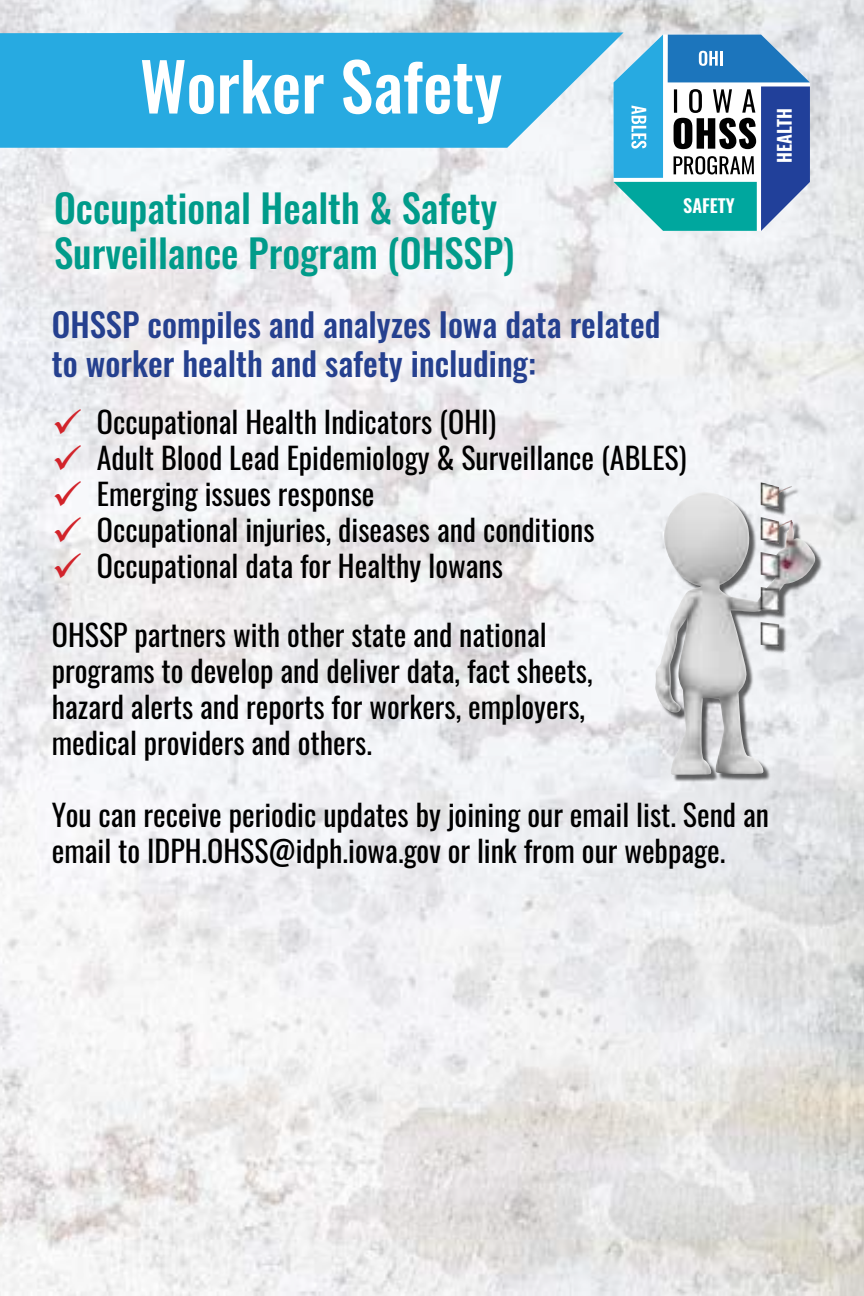
<style>
.page{position:relative;width:864px;height:1296px;background:#fff}
.page>*{position:absolute;margin:0;border:0;box-sizing:border-box;transform-origin:0 0}
.t1{font:500 66px "Oswald";color:#fff}
.t2{font:500 39px/45px "Oswald";color:#009b8a}
.t3{font:500 33px/39px "Oswald";color:#25408f}
.t4{font:30px/36px "Oswald";color:#000}
.t5{font:600 18.3px "Oswald";color:#fff}
.s1{color:#d2232a}
</style>
<div class="page">
<img style="left:0;top:0;width:864px;height:1296px">
<svg style="left:0;top:33px;width:624px;height:115px;background:#37afe2"></svg>
<div style="left:657px;top:485px;width:166px;height:297px;background:#000;opacity:.6"></div>
<img style="left:655px;top:482px;width:137px;height:293px">
<svg style="left:614px;top:35px;width:196px;height:196px"></svg>
<h1 class="t1" style="left:140px;top:52px;width:364px">Worker Safety</h1>
<h2 class="t2" style="left:54px;top:188px;width:462px">Occupational Health &amp; Safety<br>Surveillance Program (OHSSP)</h2>
<p class="t5" style="left:683px;top:196px;width:53px">SAFETY</p>
<p class="t3" style="left:52px;top:307px;width:610px">OHSSP compiles and analyzes Iowa data related to worker health and safety including:</p>
<p class="t4" style="left:52px;top:401px;width:446px"><span class="s1">✓</span> Occupational Health Indicators (OHI)</p>
<p class="t4" style="left:52px;top:437px;width:636px"><span class="s1">✓</span> Adult Blood Lead Epidemiology &amp; Surveillance (ABLES)</p>
<p class="t4" style="left:52px;top:473px;width:324px"><span class="s1">✓</span> Emerging issues response</p>
<p class="t4" style="left:52px;top:509px;width:544px"><span class="s1">✓</span> Occupational injuries, diseases and conditions</p>
<p class="t4" style="left:52px;top:545px;width:453px"><span class="s1">✓</span> Occupational data for Healthy Iowans</p>
<p class="t4" style="left:52px;top:614px;width:542px">OHSSP partners with other state and national programs to develop and deliver data, fact sheets, hazard alerts and reports for workers, employers, medical providers and others.</p>
<p class="t5" style="left:775px;top:163px;width:56px;rotate:-90deg">HEALTH</p>
<p class="t4" style="left:52px;top:794px;width:719px">You can receive periodic updates by joining our email list. Send an email to IDPH.OHSS@idph.iowa.gov or link from our webpage.</p>
</div>
